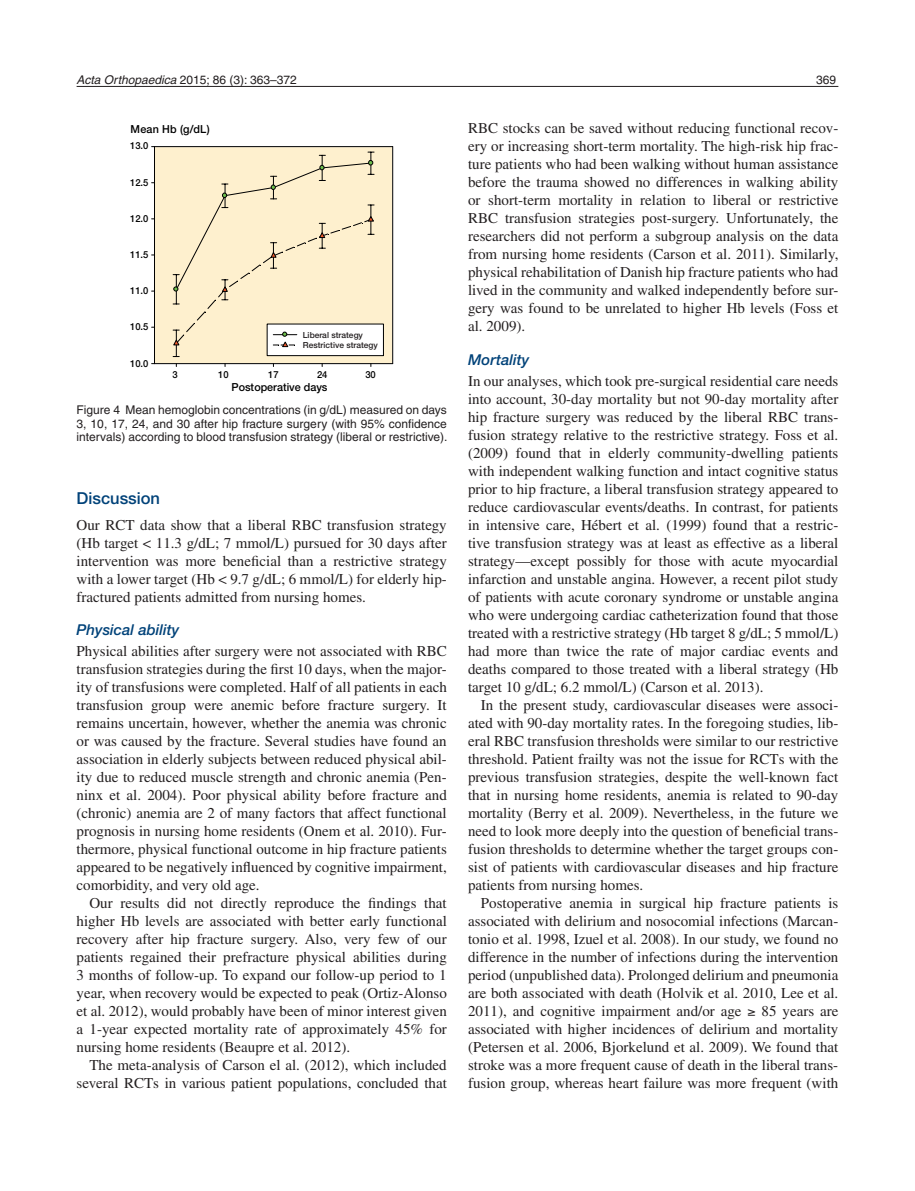
<style>
.page{position:relative;width:915px;height:1191px;background:#fff}
.page>*{position:absolute;margin:0;border:0;box-sizing:border-box;transform-origin:0 0}
.t1{font:500 16.5px "Helvetica Neue LTW1 G";color:#004279}
.t2{font:15px/18px "Times";color:#231f20;text-align:justify}
.t3{font:italic 500 15px "Helvetica Neue LTW1 G";color:#004279}
.t4{font:12px/13.5px "Helvetica";color:#231f20;text-align:justify}
.t5{font:500 11.1px "Helvetica Neue LTW1 G";color:#000}
.t6{font:500 9.75px "Helvetica Neue LTW1 G";letter-spacing:-.01em;color:#000}
.t7{font:500 8.4px/10.4px "Helvetica Neue LTW1 G";color:#231f20}
.s1{font-style:italic}
</style>
<div class="page">
<hr style="left:77px;top:86px;width:761px;height:1px;background:#231f20">
<div style="left:154px;top:147px;width:238px;height:216px;background:#fef0ce"></div>
<hr style="left:154px;top:363px;width:238px;height:1px;background:#000">
<hr style="left:154px;top:146px;width:238px;height:1px;background:#000">
<hr style="left:154px;top:147px;width:1px;height:216px;background:#000">
<svg style="left:172px;top:146px;width:221px;height:218px"></svg>
<div style="left:267px;top:324px;width:116px;height:32px;background:#fff"></div>
<svg style="left:172px;top:152px;width:202px;height:205px"></svg>
<p class="t4" style="left:77px;top:73px;width:222px"><span class="s1">Acta Orthopaedica</span> 2015; 86 (3): 363–372</p>
<p class="t4" style="left:816px;top:73px;width:22px">369</p>
<p class="t5" style="left:130px;top:122px;width:81px">Mean Hb (g/dL)</p>
<p class="t6" style="left:130px;top:140px;width:20px">13.0</p>
<p class="t6" style="left:130px;top:176px;width:20px">12.5</p>
<p class="t6" style="left:130px;top:212px;width:20px">12.0</p>
<p class="t6" style="left:130px;top:248px;width:20px">11.5</p>
<p class="t6" style="left:130px;top:285px;width:20px">11.0</p>
<p class="t6" style="left:130px;top:321px;width:20px">10.5</p>
<p class="t6" style="left:130px;top:357px;width:20px">10.0</p>
<p class="t7" style="left:303px;top:329px;width:76px">Liberal strategy<br>Restrictive strategy</p>
<p class="t6" style="left:172px;top:369px;width:7px">3</p>
<p class="t6" style="left:218px;top:369px;width:12px">10</p>
<p class="t6" style="left:268px;top:369px;width:12px">17</p>
<p class="t6" style="left:317px;top:369px;width:12px">24</p>
<p class="t6" style="left:365px;top:369px;width:12px">30</p>
<p class="t5" style="left:231px;top:380px;width:97px">Postoperative days</p>
<p class="t4" style="left:77px;top:403px;width:372px">Figure 4 Mean hemoglobin concentrations (in g/dL) measured on days 3, 10, 17, 24, and 30 after hip fracture surgery (with 95% confidence intervals) according to blood transfusion strategy (liberal or restrictive).</p>
<p class="t1" style="left:77px;top:488px;width:85px">Discussion</p>
<p class="t2" style="left:77px;top:515px;width:371px">Our RCT data show that a liberal RBC transfusion strategy (Hb target &lt; 11.3 g/dL; 7 mmol/L) pursued for 30 days after intervention was more beneficial than a restrictive strategy with a lower target (Hb &lt; 9.7 g/dL; 6 mmol/L) for elderly hip&shy;fractured patients admitted from nursing homes.</p>
<p class="t3" style="left:77px;top:620px;width:104px">Physical ability</p>
<p class="t2" style="left:77px;top:641px;width:371px">Physical abilities after surgery were not associated with RBC transfusion strategies during the first 10 days, when the major&shy;ity of transfusions were completed. Half of all patients in each transfusion group were anemic before fracture surgery. It remains uncertain, however, whether the anemia was chronic or was caused by the fracture. Several studies have found an association in elderly subjects between reduced physical abil&shy;ity due to reduced muscle strength and chronic anemia (Pen&shy;ninx et al. 2004). Poor physical ability before fracture and (chronic) anemia are 2 of many factors that affect functional prognosis in nursing home residents (Onem et al. 2010). Fur&shy;thermore, physical functional outcome in hip fracture patients appeared to be negatively influenced by cognitive impairment, comorbidity, and very old age.</p>
<p class="t2" style="left:77px;top:893px;width:371px;text-indent:13px">Our results did not directly reproduce the findings that higher Hb levels are associated with better early functional recovery after hip fracture surgery. Also, very few of our patients regained their prefracture physical abilities during 3 months of follow-up. To expand our follow-up period to 1 year, when recovery would be expected to peak (Ortiz-Alonso et al. 2012), would probably have been of minor interest given a 1-year expected mortality rate of approximately 45% for nursing home residents (Beaupre et al. 2012).</p>
<p class="t2" style="left:77px;top:1055px;width:371px;text-align:right">The meta-analysis of Carson el al. (2012), which included several RCTs in various patient populations, concluded that</p>
<p class="t2" style="left:468px;top:119px;width:371px">RBC stocks can be saved without reducing functional recov&shy;ery or increasing short-term mortality. The high-risk hip frac&shy;ture patients who had been walking without human assistance before the trauma showed no differences in walking ability or short-term mortality in relation to liberal or restrictive RBC transfusion strategies post-surgery. Unfortunately, the researchers did not perform a subgroup analysis on the data from nursing home residents (Carson et al. 2011). Similarly, physical rehabilitation of Danish hip fracture patients who had lived in the community and walked independently before sur&shy;gery was found to be unrelated to higher Hb levels (Foss et al. 2009).</p>
<p class="t3" style="left:468px;top:350px;width:63px">Mortality</p>
<p class="t2" style="left:468px;top:371px;width:371px">In our analyses, which took pre-surgical residential care needs into account, 30-day mortality but not 90-day mortality after hip fracture surgery was reduced by the liberal RBC trans&shy;fusion strategy relative to the restrictive strategy. Foss et al. (2009) found that in elderly community-dwelling patients with independent walking function and intact cognitive status prior to hip fracture, a liberal transfusion strategy appeared to reduce cardiovascular events/deaths. In contrast, for patients in intensive care, Hébert et al. (1999) found that a restric&shy;tive transfusion strategy was at least as effective as a liberal strategy—except possibly for those with acute myocardial infarction and unstable angina. However, a recent pilot study of patients with acute coronary syndrome or unstable angina who were undergoing cardiac catheterization found that those treated with a restrictive strategy (Hb target 8 g/dL; 5 mmol/L) had more than twice the rate of major cardiac events and deaths compared to those treated with a liberal strategy (Hb target 10 g/dL; 6.2 mmol/L) (Carson et al. 2013).</p>
<p class="t2" style="left:468px;top:695px;width:371px;text-indent:13px">In the present study, cardiovascular diseases were associ&shy;ated with 90-day mortality rates. In the foregoing studies, lib&shy;eral RBC transfusion thresholds were similar to our restrictive threshold. Patient frailty was not the issue for RCTs with the previous transfusion strategies, despite the well-known fact that in nursing home residents, anemia is related to 90-day mortality (Berry et al. 2009). Nevertheless, in the future we need to look more deeply into the question of beneficial trans&shy;fusion thresholds to determine whether the target groups con&shy;sist of patients with cardiovascular diseases and hip fracture patients from nursing homes.</p>
<p class="t2" style="left:468px;top:893px;width:371px;text-indent:13px">Postoperative anemia in surgical hip fracture patients is associated with delirium and nosocomial infections (Marcan&shy;tonio et al. 1998, Izuel et al. 2008). In our study, we found no difference in the number of infections during the intervention period (unpublished data). Prolonged delirium and pneumonia are both associated with death (Holvik et al. 2010, Lee et al.<br>2011), and cognitive impairment and/or age ≥ 85 years are associated with higher incidences of delirium and mortality (Petersen et al. 2006, Bjorkelund et al. 2009). We found that stroke was a more frequent cause of death in the liberal trans&shy;fusion group, whereas heart failure was more frequent (with</p>
</div>
